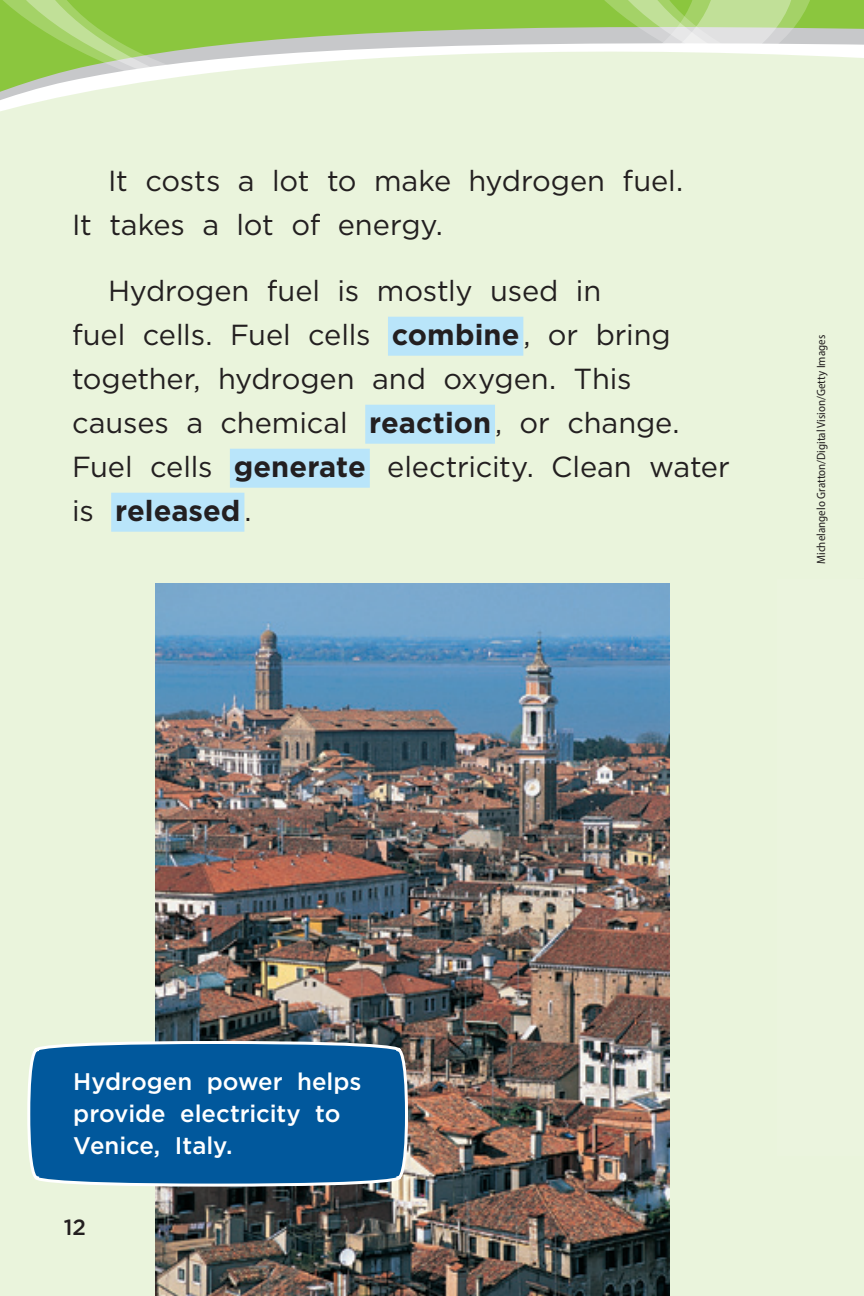
<style>
.page{position:relative;width:864px;height:1296px;background:#fff}
.page>*{position:absolute;margin:0;border:0;box-sizing:border-box;transform-origin:0 0}
.RI14_StoryText_Gotha{font:29px/44px "Gotham";letter-spacing:-.005em;color:#231f20}
.RI14_Caption_Gotham{font:500 24px/32px "Gotham";color:#fff}
.t1{font:500 22px "Gotham";color:#231f20}
.RI14_Credits_MyriadP{font:semi-condensed 12px "Myriad Pro";color:#231f20}
.s1{font-weight:700}
</style>
<div class="page">
<svg style="left:0;top:0;width:548px;height:33px;background:#90c848"></svg>
<svg style="left:548px;top:0;width:32px;height:33px"></svg>
<svg style="left:580px;top:0;width:284px;height:33px;background:#add27b"></svg>
<div style="left:0;top:33px;width:864px;height:1263px;background:#eaf4dc"></div>
<div style="left:777px;top:579px;width:87px;height:576px;background:#ebf4de"></div>
<img style="left:155px;top:583px;width:514px;height:713px">
<svg style="left:26px;top:1039px;width:383px;height:149px;background:#1764a0"></svg>
<div style="left:388px;top:317px;width:135px;height:39px;background:#b9e5fa"></div>
<div style="left:365px;top:405px;width:130px;height:39px;background:#b9e5fa"></div>
<div style="left:230px;top:449px;width:140px;height:39px;background:#b9e5fa"></div>
<div style="left:111px;top:493px;width:133px;height:39px;background:#b9e5fa"></div>
<p class="RI14_StoryText_Gotha" style="left:72px;top:158px;width:613px;text-indent:36px">It costs a lot to make hydrogen fuel.<br>It takes a lot of energy.</p>
<p class="RI14_StoryText_Gotha" style="left:72px;top:268px;width:659px;text-indent:36px">Hydrogen fuel is mostly used in<br>fuel cells. Fuel cells <span class="s1">combine</span> , or bring together, hydrogen and oxygen. This causes a chemical <span class="s1">reaction</span> , or change.<br>Fuel cells <span class="s1">generate</span> electricity. Clean water is <span class="s1">released</span> .</p>
<p class="RI14_Credits_MyriadP" style="left:814px;top:564px;width:230px;rotate:-90deg">Michelangelo Gratton/Digital Vision/Getty Images</p>
<p class="RI14_Caption_Gotham" style="left:73px;top:1065px;width:290px">Hydrogen power helps provide electricity to<br>Venice, Italy.</p>
<p class="t1" style="left:64px;top:1213px;width:24px">12</p>
</div>
